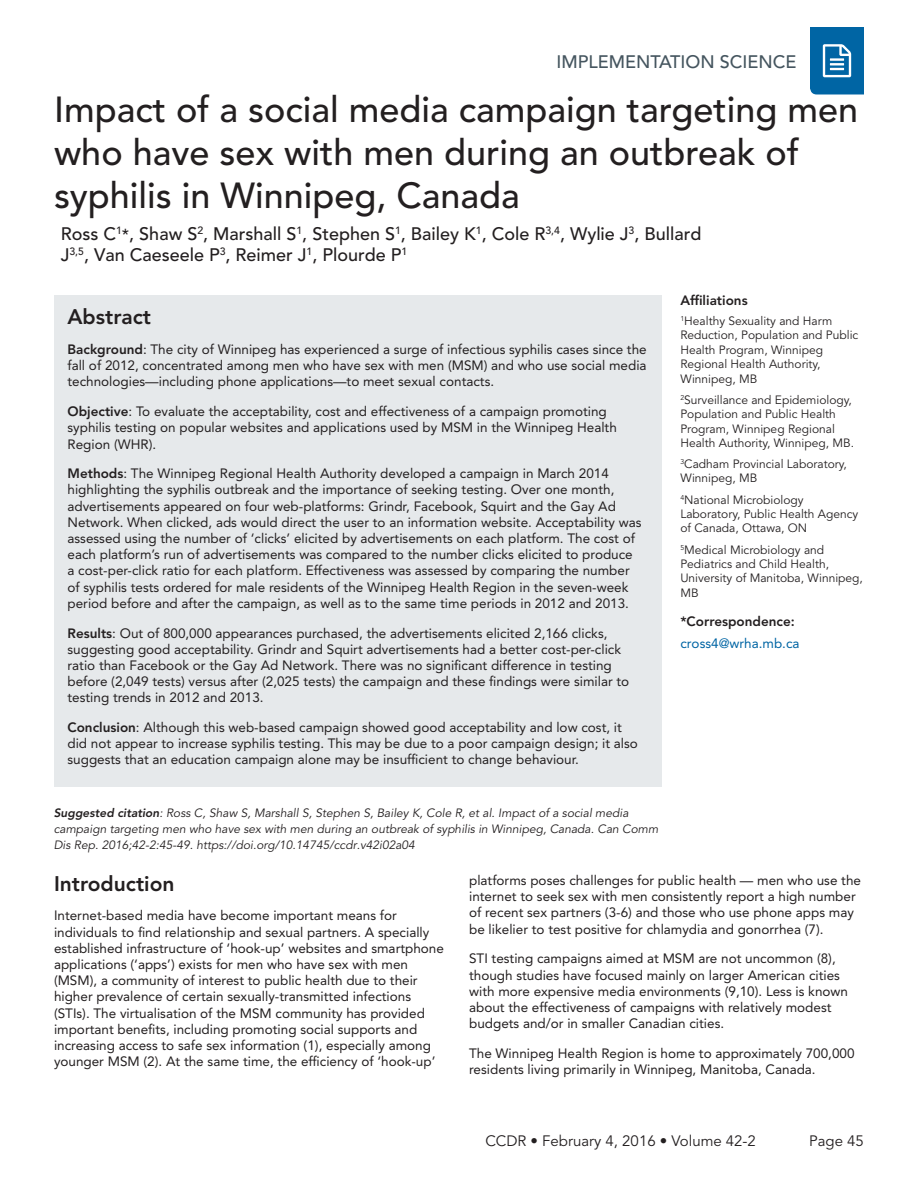
<style>
.page{position:relative;width:918px;height:1188px;background:#fff}
.page>*{position:absolute;margin:0;border:0;box-sizing:border-box;transform-origin:0 0}
.A_-_Title{font:500 36px/43.2px "Avenir LT Std";color:#231f20}
.A_-_H2{font:800 21px "Avenir LT Std";color:#231f20}
.A_-_Names{font:500 18px/21.6px "Avenir LT Std";color:#231f20}
.A_-_Header_-_Left{font:500 18px "Avenir LT Std";color:#45555f}
.Footer_-_Right__Page{font:15px "Avenir LT Std";color:#231f20}
.A_-_Body{font:13.5px/16.2px "Avenir LT Std";color:#231f20}
.A_-_H4{font:800 13.5px "Avenir LT Std";color:#231f20}
.A_-_Body-2{font:13.5px "Avenir LT Std";color:#0065a4}
.A_-_Sidebar{font:12px/14.4px "Avenir LT Std";color:#231f20}
.A_-_Suggested_Citati{font:italic 12px/16.5px "Avenir LT Std";color:#231f20}
.s1{font-size:15.9px}
.s2{font-weight:800}
</style>
<div class="page">
<svg style="left:810px;top:27px;width:54px;height:67px;background:#1c75ae"></svg>
<div style="left:54px;top:295px;width:608px;height:491px;background:#e6e9eb"></div>
<p class="A_-_Header_-_Left" style="left:557px;top:51px;width:241px">IMPLEMENTATION SCIENCE</p>
<p class="A_-_Title" style="left:54px;top:89px;width:806px">Impact of a social media campaign targeting men who have sex with men during an outbreak of syphilis in Winnipeg, Canada</p>
<p class="A_-_Names" style="left:61px;top:223px;width:642px">Ross C<sup>1</sup><span class="s1">*</span>, Shaw S<sup>2</sup>, Marshall S<sup>1</sup>, Stephen S<sup>1</sup>, Bailey K<sup>1</sup>, Cole R<sup>3,4</sup>, Wylie J<sup>3</sup>, Bullard<br>J<sup>3,5</sup>, Van Caeseele P<sup>3</sup>, Reimer J<sup>1</sup>, Plourde P<sup>1</sup></p>
<p class="A_-_H2" style="left:68px;top:305px;width:85px">Abstract</p>
<p class="A_-_Body" style="left:68px;top:341px;width:581px;text-align:justify"><span class="s2">Background</span>: The city of Winnipeg has experienced a surge of infectious syphilis cases since the fall of 2012, concentrated among men who have sex with men (MSM) and who use social media technologies—including phone applications—to meet sexual contacts.</p>
<p class="A_-_Body" style="left:68px;top:403px;width:551px"><span class="s2">Objective</span>: To evaluate the acceptability, cost and effectiveness of a campaign promoting syphilis testing on popular websites and applications used by MSM in the Winnipeg Health<br>Region (WHR).</p>
<p class="A_-_Body" style="left:68px;top:466px;width:576px"><span class="s2">Methods</span>: The Winnipeg Regional Health Authority developed a campaign in March 2014 highlighting the syphilis outbreak and the importance of seeking testing. Over one month, advertisements appeared on four web-platforms: Grindr, Facebook, Squirt and the Gay Ad Network. When clicked, ads would direct the user to an information website. Acceptability was assessed using the number of ‘clicks’ elicited by advertisements on each platform. The cost of each platform’s run of advertisements was compared to the number clicks elicited to produce a cost-per-click ratio for each platform. Effectiveness was assessed by comparing the number of syphilis tests ordered for male residents of the Winnipeg Health Region in the seven-week period before and after the campaign, as well as to the same time periods in 2012 and 2013.</p>
<p class="A_-_Body" style="left:68px;top:625px;width:563px"><span class="s2">Results</span>: Out of 800,000 appearances purchased, the advertisements elicited 2,166 clicks, suggesting good acceptability. Grindr and Squirt advertisements had a better cost-per-click ratio than Facebook or the Gay Ad Network. There was no significant difference in testing before (2,049 tests) versus after (2,025 tests) the campaign and these findings were similar to testing trends in 2012 and 2013.</p>
<p class="A_-_Body" style="left:68px;top:719px;width:572px"><span class="s2">Conclusion</span>: Although this web-based campaign showed good acceptability and low cost, it did not appear to increase syphilis testing. This may be due to a poor campaign design; it also suggests that an education campaign alone may be insufficient to change behaviour.</p>
<p class="A_-_Suggested_Citati" style="left:54px;top:805px;width:606px"><span class="s2">Suggested citation</span>: Ross C, Shaw S, Marshall S, Stephen S, Bailey K, Cole R, et al. Impact of a social media campaign targeting men who have sex with men during an outbreak of syphilis in Winnipeg, Canada. Can Comm<br>Dis Rep. 2016;42-2:45-49. https://doi.org/10.14745/ccdr.v42i02a04</p>
<p class="A_-_H4" style="left:680px;top:293px;width:69px">Affiliations</p>
<p class="A_-_Sidebar" style="left:680px;top:314px;width:180px"><sup>1</sup>Healthy Sexuality and Harm<br>Reduction, Population and Public<br>Health Program, Winnipeg<br>Regional Health Authority,<br>Winnipeg, MB</p>
<p class="A_-_Sidebar" style="left:680px;top:393px;width:175px"><sup>2</sup>Surveillance and Epidemiology,<br>Population and Public Health<br>Program, Winnipeg Regional<br>Health Authority, Winnipeg, MB.</p>
<p class="A_-_Sidebar" style="left:680px;top:457px;width:168px"><sup>3</sup>Cadham Provincial Laboratory,<br>Winnipeg, MB</p>
<p class="A_-_Sidebar" style="left:680px;top:493px;width:180px"><sup>4</sup>National Microbiology<br>Laboratory, Public Health Agency of Canada, Ottawa, ON</p>
<p class="A_-_Sidebar" style="left:680px;top:543px;width:184px"><sup>5</sup>Medical Microbiology and<br>Pediatrics and Child Health,<br>University of Manitoba, Winnipeg,<br>MB</p>
<p class="A_-_H4" style="left:680px;top:614px;width:116px">*Correspondence:</p>
<p class="A_-_Body-2" style="left:680px;top:636px;width:121px">cross4@wrha.mb.ca</p>
<p class="A_-_H2" style="left:54px;top:871px;width:122px">Introduction</p>
<p class="A_-_Body" style="left:54px;top:908px;width:391px">Internet-based media have become important means for individuals to find relationship and sexual partners. A specially established infrastructure of ‘hook-up’ websites and smartphone applications (‘apps’) exists for men who have sex with men (MSM), a community of interest to public health due to their higher prevalence of certain sexually-transmitted infections (STIs). The virtualisation of the MSM community has provided important benefits, including promoting social supports and increasing access to safe sex information (1), especially among younger MSM (2). At the same time, the efficiency of ‘hook-up’</p>
<p class="A_-_Body" style="left:469px;top:872px;width:393px">platforms poses challenges for public health — men who use the internet to seek sex with men consistently report a high number of recent sex partners (3-6) and those who use phone apps may be likelier to test positive for chlamydia and gonorrhea (7).</p>
<p class="A_-_Body" style="left:469px;top:951px;width:380px">STI testing campaigns aimed at MSM are not uncommon (8), though studies have focused mainly on larger American cities with more expensive media environments (9,10). Less is known about the effectiveness of campaigns with relatively modest budgets and/or in smaller Canadian cities.</p>
<p class="A_-_Body" style="left:469px;top:1045px;width:387px">The Winnipeg Health Region is home to approximately 700,000 residents living primarily in Winnipeg, Manitoba, Canada.</p>
<p class="Footer_-_Right__Page" style="left:485px;top:1133px;width:272px">CCDR • February 4, 2016 • Volume 42-2</p>
<p class="Footer_-_Right__Page" style="left:809px;top:1133px;width:56px">Page 45</p>
</div>
